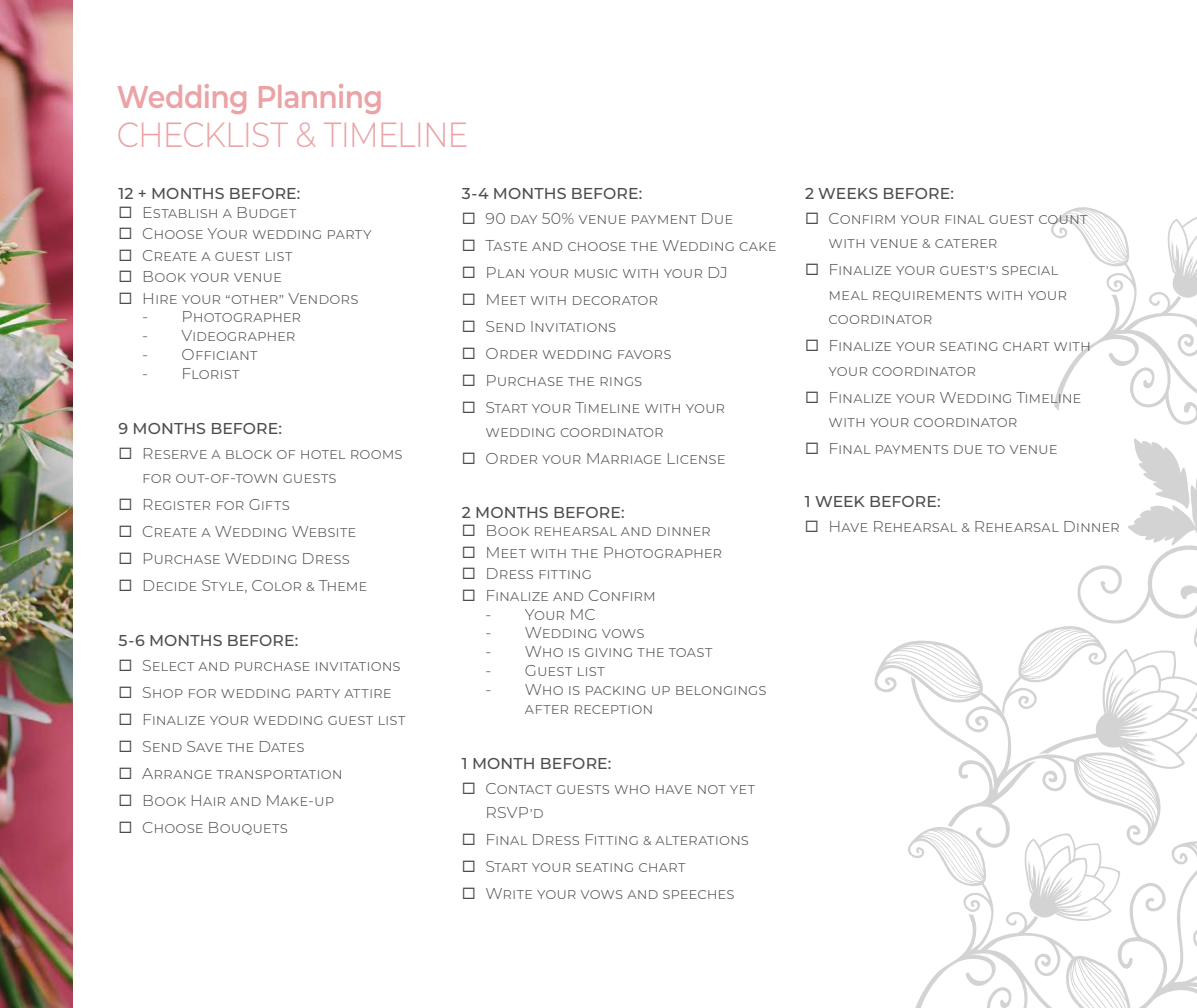
<style>
.page{position:relative;width:1197px;height:1008px;background:#fff}
.page>*{position:absolute;margin:0;border:0;box-sizing:border-box;transform-origin:0 0}
.t1{font:300 35px "Montserrat";letter-spacing:-.035em;color:#eba3a6;scale:.9 1}
.t2{font:600 31.5px "Montserrat";letter-spacing:-.025em;color:#eba3a6;scale:.9 1}
.t3{font:300 15.75px/26.9px "Montserrat";color:#4d4d4f}
.t4{font:500 15.75px "Montserrat";letter-spacing:.005em;color:#4d4d4f}
</style>
<div class="page">
<img style="left:0;top:0;width:73px;height:1008px">
<svg style="left:874px;top:640px;width:287px;height:186px"></svg>
<svg style="left:908px;top:826px;width:289px;height:182px"></svg>
<svg style="left:1002px;top:207px;width:195px;height:584px"></svg>
<h2 class="t2" style="left:117px;top:75px;width:297px">Wedding Planning</h2>
<h1 class="t1" style="left:117px;top:110px;width:392px">CHECKLIST &amp; TIMELINE</h1>
<p class="t4" style="left:119px;top:182px;width:183px">12 + MONTHS BEFORE:</p>
<p class="t3" style="left:142px;top:201px;width:231px;line-height:21.3px">Establish a Budget<br>Choose Your wedding party<br>Create a guest list<br>Book your venue<br>Hire your “other” Vendors</p>
<p class="t3" style="left:142px;top:303px;width:161px">- Photographer</p>
<p class="t3" style="left:142px;top:322px;width:155px">- Videographer</p>
<p class="t3" style="left:142px;top:341px;width:117px">- Officiant</p>
<p class="t3" style="left:142px;top:360px;width:99px">- Florist</p>
<p class="t4" style="left:119px;top:418px;width:165px">9 MONTHS BEFORE:</p>
<p class="t3" style="left:142px;top:440px;width:262px;line-height:24.5px">Reserve a block of hotel rooms for out-of-town guests</p>
<p class="t3" style="left:142px;top:491px;width:227px">Register for Gifts<br>Create a Wedding Website<br>Purchase Wedding Dress<br>Decide Style, Color &amp; Theme</p>
<p class="t4" style="left:119px;top:630px;width:181px">5-6 MONTHS BEFORE:</p>
<p class="t3" style="left:142px;top:651px;width:265px">Select and purchase invitations<br>Shop for wedding party attire<br>Finalize your wedding guest list<br>Send Save the Dates<br>Arrange transportation<br>Book Hair and Make-up<br>Choose Bouquets</p>
<p class="t4" style="left:462px;top:182px;width:182px">3-4 MONTHS BEFORE:</p>
<p class="t3" style="left:486px;top:204px;width:293px">90 day 50% venue payment Due<br>Taste and choose the Wedding cake<br>Plan your music with your DJ<br>Meet with decorator<br>Send Invitations<br>Order wedding favors<br>Purchase the rings<br>Start your Timeline with your</p>
<p class="t3" style="left:486px;top:418px;width:241px">wedding coordinator<br>Order your Marriage License</p>
<p class="t4" style="left:462px;top:501px;width:164px">2 MONTHS BEFORE:</p>
<p class="t3" style="left:486px;top:520px;width:238px;line-height:21.3px">Book rehearsal and dinner<br>Meet with the Photographer<br>Dress fitting<br>Finalize and Confirm</p>
<p class="t3" style="left:486px;top:600px;width:112px">- Your MC</p>
<p class="t3" style="left:486px;top:619px;width:160px">- Wedding vows</p>
<p class="t3" style="left:486px;top:638px;width:228px">- Who is giving the toast</p>
<p class="t3" style="left:486px;top:657px;width:121px">- Guest list</p>
<p class="t3" style="left:525px;top:680px;width:243px;line-height:18.9px;text-indent:-39px">- Who is packing up belongings after reception</p>
<p class="t4" style="left:462px;top:752px;width:151px">1 MONTH BEFORE:</p>
<p class="t3" style="left:486px;top:775px;width:271px;line-height:24.5px">Contact guests who have not yet<br>RSVP’d</p>
<p class="t3" style="left:486px;top:826px;width:265px">Final Dress Fitting &amp; alterations<br>Start your seating chart<br>Write your vows and speeches</p>
<p class="t4" style="left:805px;top:182px;width:151px">2 WEEKS BEFORE:</p>
<p class="t3" style="left:829px;top:205px;width:260px;line-height:24.5px">Confirm your final guest count with venue &amp; caterer</p>
<p class="t3" style="left:829px;top:257px;width:240px;line-height:24.5px">Finalize your guest’s special meal requirements with your coordinator</p>
<p class="t3" style="left:829px;top:333px;width:264px;line-height:24.5px">Finalize your seating chart with your coordinator</p>
<p class="t3" style="left:829px;top:384px;width:254px;line-height:24.5px">Finalize your Wedding Timeline with your coordinator</p>
<p class="t3" style="left:829px;top:435px;width:231px">Final payments due to venue</p>
<p class="t4" style="left:805px;top:491px;width:137px">1 WEEK BEFORE:</p>
<p class="t3" style="left:829px;top:512px;width:293px">Have Rehearsal &amp; Rehearsal Dinner</p>
</div>
